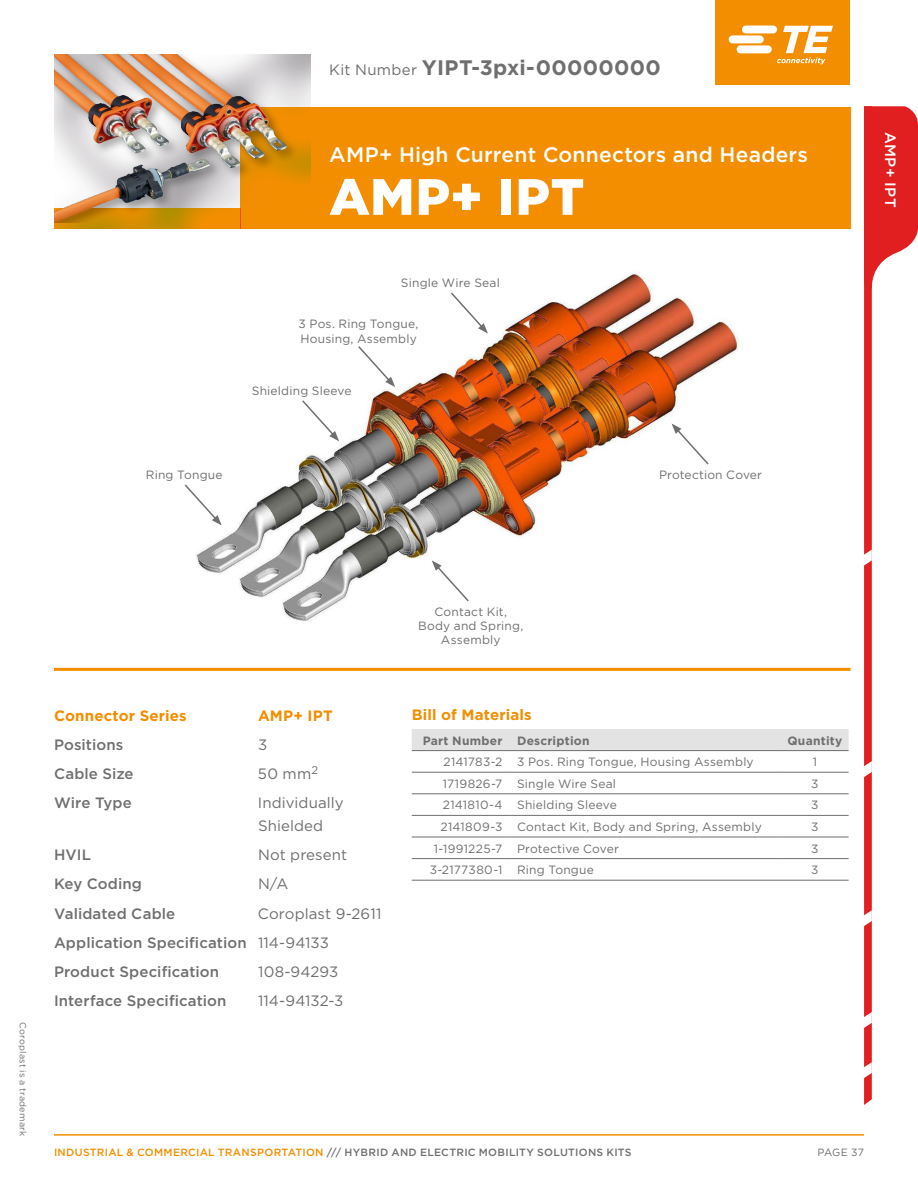
<style>
.page{position:relative;width:918px;height:1188px;background:#fff}
.page>*{position:absolute;margin:0;border:0;box-sizing:border-box;transform-origin:0 0}
.t1{font:900 51px "Gotham";letter-spacing:.015em;color:#fff}
.t2{font:500 21px "Gotham";letter-spacing:.01em;color:#fff}
.t3{font:700 21px "Gotham";letter-spacing:.015em;color:#706f6f}
.t4{font:500 15px "Gotham";letter-spacing:.01em;color:#706f6f}
.t5{font:15px/22.5px "Gotham";letter-spacing:.005em;color:#706f6f}
.t6{font:700 15px "Gotham";letter-spacing:.01em;color:#f28e00}
.t7{font:500 15px "Gotham";letter-spacing:.025em;color:#fff}
.Tab{font:12px/14.4px "Gotham";letter-spacing:.015em;color:#706f6f}
.t8{font:700 12px "Gotham";letter-spacing:.02em;color:#706f6f}
.t9{font:500 10.5px "Gotham";letter-spacing:.025em;color:#706f6f}
.t10{font:10.5px "Gotham";letter-spacing:.005em;color:#706f6f}
.t11{font:9px "Gotham";letter-spacing:.025em;color:#706f6f}
.s1{font-weight:400;font-size:15px}
.s2{font-weight:400}
.s3{color:#f28e00}
</style>
<div class="page">
<hr style="left:54px;top:1134px;width:810px;height:2px;background:#f28e00">
<div style="left:240px;top:107px;width:610px;height:122px;background:#f28e00"></div>
<hr style="left:54px;top:668px;width:796px;height:3px;background:#f28e00">
<div style="left:716px;top:0;width:134px;height:85px;background:#f28e00"></div>
<svg style="left:729px;top:26px;width:104px;height:38px"></svg>
<img style="left:54px;top:54px;width:256px;height:175px">
<img style="left:196px;top:273px;width:542px;height:348px">
<svg style="left:449px;top:291px;width:39px;height:43px"></svg>
<svg style="left:357px;top:344px;width:38px;height:43px"></svg>
<svg style="left:301px;top:399px;width:38px;height:42px"></svg>
<svg style="left:184px;top:483px;width:38px;height:43px"></svg>
<svg style="left:432px;top:560px;width:38px;height:43px"></svg>
<svg style="left:672px;top:423px;width:38px;height:43px"></svg>
<div style="left:54px;top:54px;width:243px;height:169px;background:#000;opacity:.3"></div>
<img style="left:159px;top:54px;width:65px;height:52px">
<svg style="left:864px;top:106px;width:54px;height:999px"></svg>
<div style="left:412px;top:729px;width:437px;height:21px;background:#e3e3e3"></div>
<hr style="left:412px;top:750px;width:99px;height:1px;background:#706f6f">
<hr style="left:511px;top:750px;width:270px;height:1px;background:#706f6f">
<hr style="left:781px;top:750px;width:68px;height:1px;background:#706f6f">
<hr style="left:412px;top:772px;width:99px;height:1px;background:#706f6f">
<hr style="left:511px;top:772px;width:270px;height:1px;background:#706f6f">
<hr style="left:781px;top:772px;width:68px;height:1px;background:#706f6f">
<hr style="left:412px;top:793px;width:99px;height:1px;background:#706f6f">
<hr style="left:511px;top:793px;width:270px;height:1px;background:#706f6f">
<hr style="left:781px;top:793px;width:68px;height:1px;background:#706f6f">
<hr style="left:412px;top:815px;width:99px;height:1px;background:#706f6f">
<hr style="left:511px;top:815px;width:270px;height:1px;background:#706f6f">
<hr style="left:781px;top:815px;width:68px;height:1px;background:#706f6f">
<hr style="left:412px;top:837px;width:99px;height:1px;background:#706f6f">
<hr style="left:511px;top:837px;width:270px;height:1px;background:#706f6f">
<hr style="left:781px;top:837px;width:68px;height:1px;background:#706f6f">
<hr style="left:412px;top:858px;width:99px;height:1px;background:#706f6f">
<hr style="left:511px;top:858px;width:270px;height:1px;background:#706f6f">
<hr style="left:781px;top:858px;width:68px;height:1px;background:#706f6f">
<hr style="left:412px;top:880px;width:99px;height:1px;background:#706f6f">
<hr style="left:511px;top:880px;width:270px;height:1px;background:#706f6f">
<hr style="left:781px;top:880px;width:68px;height:1px;background:#706f6f">
<p class="Tab" style="left:146px;top:468px;width:78px">Ring Tongue</p>
<p class="t3" style="left:329px;top:54px;width:333px"><span class="s1">Kit Number</span> YIPT-3pxi-00000000</p>
<p class="t2" style="left:329px;top:141px;width:480px">AMP+ High Current Connectors and Headers</p>
<p class="t1" style="left:329px;top:162px;width:257px">AMP+ IPT</p>
<p class="Tab" style="left:401px;top:276px;width:100px">Single Wire Seal</p>
<p class="Tab" style="left:299px;top:317px;width:121px">3 Pos. Ring Tongue,<br>Housing, Assembly</p>
<p class="Tab" style="left:252px;top:383px;width:101px">Shielding Sleeve</p>
<p class="Tab" style="left:659px;top:467px;width:105px">Protection Cover</p>
<p class="t7" style="left:900px;top:132px;width:77px;rotate:90deg">AMP+ IPT</p>
<p class="t11" style="left:29px;top:1022px;width:115px;rotate:90deg">Coroplast is a trademark</p>
<p class="t6" style="left:54px;top:705px;width:134px">Connector Series</p>
<p class="t6" style="left:258px;top:705px;width:76px">AMP+ IPT</p>
<p class="t4" style="left:54px;top:735px;width:71px">Positions</p>
<p class="t5" style="left:258px;top:733px;width:11px">3</p>
<p class="t4" style="left:54px;top:764px;width:81px">Cable Size</p>
<p class="t5" style="left:258px;top:762px;width:62px">50 mm<sup>2</sup></p>
<p class="t4" style="left:54px;top:793px;width:79px">Wire Type</p>
<p class="t5" style="left:258px;top:792px;width:87px">Individually<br>Shielded</p>
<p class="t4" style="left:54px;top:845px;width:39px">HVIL</p>
<p class="t5" style="left:258px;top:843px;width:91px">Not present</p>
<p class="t4" style="left:54px;top:874px;width:89px">Key Coding</p>
<p class="t5" style="left:258px;top:873px;width:32px">N/A</p>
<p class="t4" style="left:54px;top:904px;width:123px">Validated Cable</p>
<p class="t5" style="left:258px;top:902px;width:125px">Coroplast 9-2611</p>
<p class="t4" style="left:54px;top:933px;width:277px">Application Specification <span class="s2">114-94133</span></p>
<p class="t4" style="left:54px;top:962px;width:167px">Product Specification</p>
<p class="t5" style="left:258px;top:960px;width:82px">108-94293</p>
<p class="t4" style="left:54px;top:991px;width:174px">Interface Specification</p>
<p class="t5" style="left:258px;top:990px;width:87px">114-94132-3</p>
<p class="Tab" style="left:435px;top:604px;width:74px">Contact Kit,</p>
<p class="Tab" style="left:418px;top:618px;width:107px">Body and Spring,</p>
<p class="Tab" style="left:441px;top:633px;width:61px">Assembly</p>
<p class="t6" style="left:412px;top:705px;width:121px">Bill of Materials</p>
<p class="t8" style="left:423px;top:732px;width:81px">Part Number</p>
<p class="t8" style="left:517px;top:732px;width:74px">Description</p>
<p class="t8" style="left:787px;top:732px;width:57px">Quantity</p>
<p class="Tab" style="left:444px;top:754px;width:60px">2141783-2</p>
<p class="Tab" style="left:517px;top:754px;width:238px">3 Pos. Ring Tongue, Housing Assembly</p>
<p class="Tab" style="left:813px;top:754px;width:6px">1</p>
<p class="Tab" style="left:443px;top:776px;width:61px">1719826-7</p>
<p class="Tab" style="left:517px;top:776px;width:100px">Single Wire Seal</p>
<p class="Tab" style="left:811px;top:776px;width:9px">3</p>
<p class="Tab" style="left:443px;top:798px;width:61px">2141810-4</p>
<p class="Tab" style="left:517px;top:798px;width:101px">Shielding Sleeve</p>
<p class="Tab" style="left:811px;top:798px;width:9px">3</p>
<p class="Tab" style="left:441px;top:819px;width:63px">2141809-3</p>
<p class="Tab" style="left:517px;top:819px;width:246px">Contact Kit, Body and Spring, Assembly</p>
<p class="Tab" style="left:811px;top:819px;width:9px">3</p>
<p class="Tab" style="left:434px;top:841px;width:70px">1-1991225-7</p>
<p class="Tab" style="left:517px;top:841px;width:103px">Protective Cover</p>
<p class="Tab" style="left:811px;top:841px;width:9px">3</p>
<p class="Tab" style="left:430px;top:862px;width:74px">3-2177380-1</p>
<p class="Tab" style="left:517px;top:862px;width:78px">Ring Tongue</p>
<p class="Tab" style="left:811px;top:862px;width:9px">3</p>
<p class="t9" style="left:54px;top:1145px;width:579px"><span class="s3">INDUSTRIAL &amp; COMMERCIAL TRANSPORTATION</span> /// HYBRID AND ELECTRIC MOBILITY SOLUTIONS KITS</p>
<p class="t10" style="left:817px;top:1145px;width:48px">PAGE 37</p>
</div>
